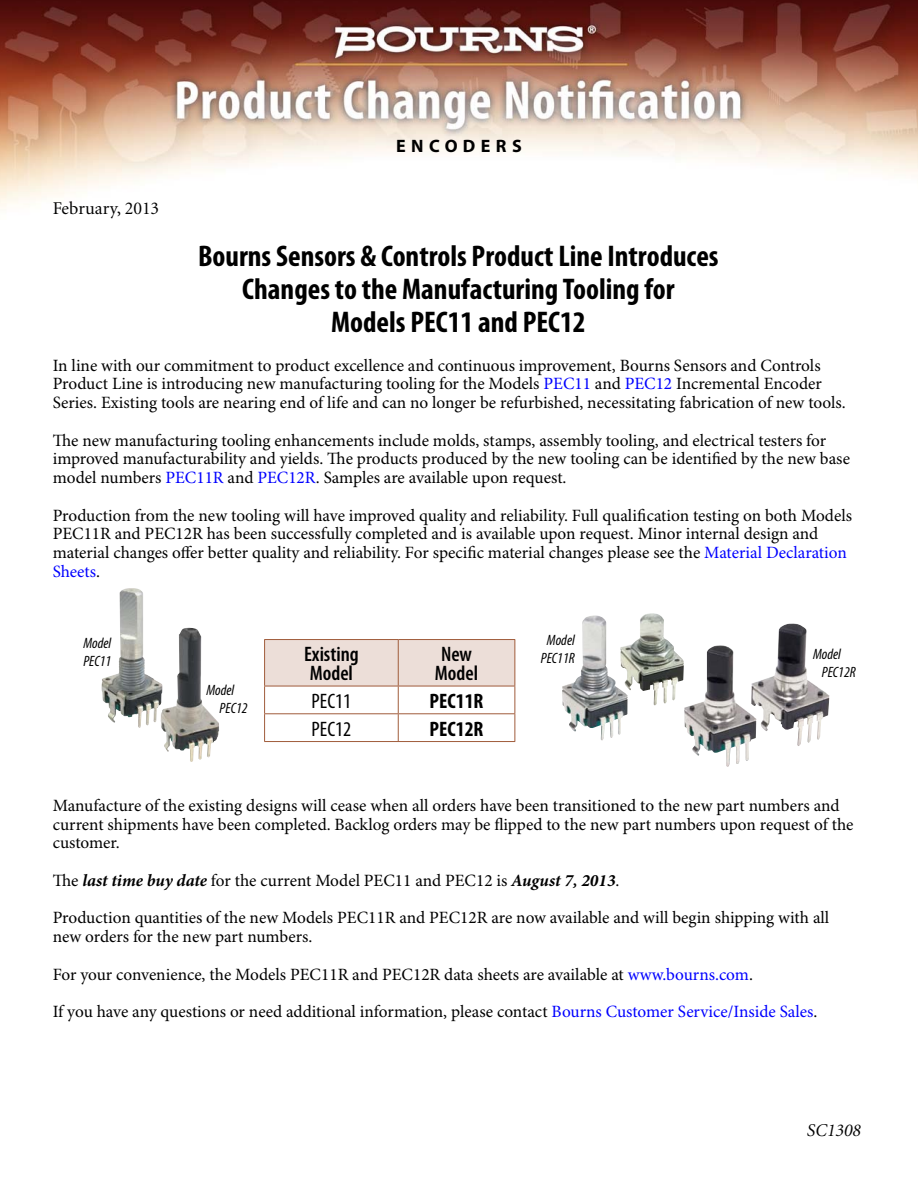
<style>
.page{position:relative;width:918px;height:1188px;background:#fff}
.page>*{position:absolute;margin:0;border:0;box-sizing:border-box;transform-origin:0 0}
.t1{font:700 condensed 30px/33px "Myriad Pro";color:#000;text-align:center}
.t2{font:600 condensed 21px/18.8px "Myriad Pro";color:#000}
.t3{font:700 condensed 21px "Myriad Pro";color:#000}
.t4{font:condensed 21px "Myriad Pro";color:#000}
.t5{font:18px "Minion";color:#000}
.t6{font:700 18px "Myriad Pro";letter-spacing:.3em;color:#000}
.t7{font:italic 18px "Minion";color:#000}
.t8{font:17.25px/18.8px "Minion Pro";color:#000}
.t9{font:italic condensed 15px/18px "Myriad Pro";color:#000}
.s1{color:#00f}
.s2{font-weight:700;font-style:italic}
</style>
<div class="page">
<img style="left:0;top:0;width:918px;height:207px">
<hr style="left:264px;top:639px;width:134px;height:1px;background:#a05c3b">
<hr style="left:398px;top:639px;width:117px;height:1px;background:#a05c3b">
<svg style="left:264px;top:640px;width:251px;height:101px"></svg>
<hr style="left:264px;top:741px;width:251px;height:1px;background:#a05c3b">
<img style="left:102px;top:588px;width:59px;height:140px">
<img style="left:161px;top:627px;width:58px;height:135px">
<img style="left:562px;top:615px;width:66px;height:125px">
<img style="left:620px;top:613px;width:64px;height:92px">
<img style="left:684px;top:645px;width:66px;height:122px">
<img style="left:750px;top:623px;width:79px;height:123px">
<p class="t5" style="left:53px;top:202px;width:108px">February, 2013</p>
<p class="t6" style="left:396px;top:135px;width:127px">ENCODERS</p>
<h1 class="t1" style="left:198px;top:243px;width:522px">Bourns Sensors &amp; Controls Product Line Introduces<br>Changes to the Manufacturing Tooling for<br>Models PEC11 and PEC12</h1>
<p class="t8" style="left:53px;top:357px;width:794px">In line with our commitment to product excellence and continuous improvement, Bourns Sensors and Controls<br>Product Line is introducing new manufacturing tooling for the Models <span class="s1">PEC11</span> and <span class="s1">PEC12</span> Incremental Encoder<br>Series. Existing tools are nearing end of life and can no longer be refurbished, necessitating fabrication of new tools.</p>
<p class="t8" style="left:53px;top:432px;width:799px">The new manufacturing tooling enhancements include molds, stamps, assembly tooling, and electrical testers for improved manufacturability and yields. The products produced by the new tooling can be identified by the new base model numbers <span class="s1">PEC11R</span> and <span class="s1">PEC12R</span>. Samples are available upon request.</p>
<p class="t8" style="left:53px;top:507px;width:801px">Production from the new tooling will have improved quality and reliability. Full qualification testing on both Models PEC11R and PEC12R has been successfully completed and is available upon request. Minor internal design and material changes offer better quality and reliability. For specific material changes please see the <span class="s1">Material Declaration Sheets</span>.</p>
<p class="t9" style="left:83px;top:634px;width:29px">Model<br>PEC11</p>
<p class="t9" style="left:220px;top:681px;width:29px;text-indent:-13px">Model<br>PEC12</p>
<p class="t2" style="left:304px;top:647px;width:56px">Existing<br>Model</p>
<p class="t2" style="left:435px;top:647px;width:45px">New<br>Model</p>
<p class="t4" style="left:312px;top:688px;width:41px">PEC11</p>
<p class="t3" style="left:430px;top:693px;width:55px">PEC11R</p>
<p class="t4" style="left:312px;top:716px;width:41px">PEC12</p>
<p class="t3" style="left:430px;top:721px;width:55px">PEC12R</p>
<p class="t9" style="left:541px;top:631px;width:35px;text-align:center">Model<br>PEC11R</p>
<p class="t9" style="left:822px;top:645px;width:35px;text-indent:-9px">Model<br>PEC12R</p>
<p class="t8" style="left:53px;top:798px;width:802px">Manufacture of the existing designs will cease when all orders have been transitioned to the new part numbers and current shipments have been completed. Backlog orders may be flipped to the new part numbers upon request of the customer.</p>
<p class="t8" style="left:53px;top:863px;width:778px;line-height:37.5px">The <span class="s2">last time buy date</span> for the current Model PEC11 and PEC12 is <span class="s2">August 7, 2013</span>.<br>Production quantities of the new Models PEC11R and PEC12R are now available and will begin shipping with all</p>
<p class="t8" style="left:53px;top:919px;width:766px;line-height:37.5px">new orders for the new part numbers.<br>For your convenience, the Models PEC11R and PEC12R data sheets are available at <span class="s1">www.bourns.com</span>.<br>If you have any questions or need additional information, please contact <span class="s1">Bourns Customer Service/Inside Sales</span>.</p>
<p class="t7" style="left:807px;top:1123px;width:56px">SC1308</p>
</div>
